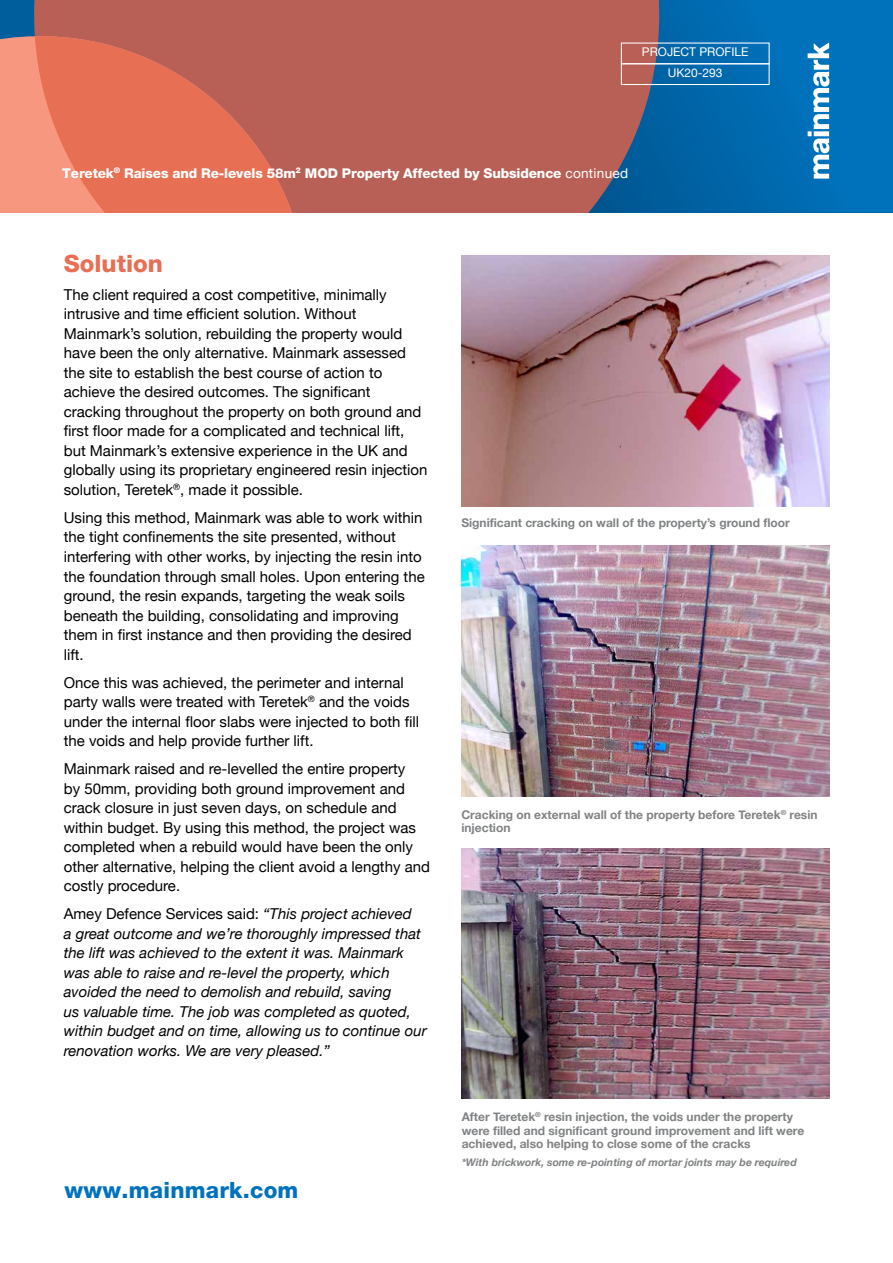
<style>
.page{position:relative;width:893px;height:1263px;background:#fff}
.page>*{position:absolute;margin:0;border:0;box-sizing:border-box;transform-origin:0 0}
.t1{font:800 24px "Helvetica Neue LT85";color:#e76f54}
.t2{font:800 22.5px "Helvetica Neue LT85";letter-spacing:.01em;color:#0072bc}
.t3{font:15px/19.5px "Helvetica Neue";color:#000}
.t4{font:italic 15px/19.5px "Helvetica Neue";color:#000}
.t5{font:800 13.5px "Helvetica Neue LT85";letter-spacing:-.01em;color:#fff}
.t6{font:700 12px/13.5px "Helvetica Neue";color:#808284}
.t7{font:12px "Helvetica Neue LT";color:#fff}
.t8{font:italic 700 10.5px "Helvetica Neue";color:#808284}
.s1{font-family:"Helvetica Neue LT";font-weight:400}
.s2{font-style:normal}
</style>
<div class="page">
<svg style="left:664px;top:0;width:229px;height:213px;fill:#006db4"></svg>
<div style="left:29px;top:0;width:635px;height:213px;background:#b86056"></div>
<svg style="left:0;top:32px;width:312px;height:181px;fill:#f79780"></svg>
<svg style="left:35px;top:36px;width:277px;height:177px;fill:#e76f54"></svg>
<div style="left:621px;top:63px;width:149px;height:22px;border:1px solid #fff"></div>
<svg style="left:808px;top:43px;width:21px;height:136px"></svg>
<img style="left:461px;top:255px;width:368px;height:251px">
<img style="left:461px;top:545px;width:368px;height:251px">
<img style="left:461px;top:848px;width:368px;height:251px">
<p class="t7" style="left:642px;top:45px;width:108px">PROJECT PROFILE</p>
<p class="t5" style="left:62px;top:168px;width:567px">Teretek<sup>®</sup> Raises and Re-levels 58m<sup>2</sup> MOD Property Affected by Subsidence <span class="s1">continued</span></p>
<p class="t7" style="left:668px;top:68px;width:56px">UK20-293</p>
<h1 class="t1" style="left:64px;top:254px;width:101px">Solution</h1>
<p class="t3" style="left:64px;top:286px;width:365px">The client required a cost competitive, minimally intrusive and time efficient solution. Without Mainmark’s solution, rebuilding the property would have been the only alternative. Mainmark assessed the site to establish the best course of action to achieve the desired outcomes. The significant cracking throughout the property on both ground and first floor made for a complicated and technical lift, but Mainmark’s extensive experience in the UK and globally using its proprietary engineered resin injection solution, Teretek<sup>®</sup>, made it possible.</p>
<p class="t3" style="left:64px;top:509px;width:362px">Using this method, Mainmark was able to work within the tight confinements the site presented, without interfering with other works, by injecting the resin into the foundation through small holes. Upon entering the ground, the resin expands, targeting the weak soils beneath the building, consolidating and improving them in first instance and then providing the desired lift.</p>
<p class="t3" style="left:64px;top:673px;width:357px">Once this was achieved, the perimeter and internal party walls were treated with Teretek<sup>®</sup> and the voids under the internal floor slabs were injected to both fill the voids and help provide further lift.</p>
<p class="t3" style="left:64px;top:760px;width:368px">Mainmark raised and re-levelled the entire property<br>by 50mm, providing both ground improvement and crack closure in just seven days, on schedule and within budget. By using this method, the project was completed when a rebuild would have been the only other alternative, helping the client avoid a lengthy and costly procedure.</p>
<p class="t4" style="left:64px;top:905px;width:364px"><span class="s2">Amey Defence Services said:</span> “This project achieved<br>a great outcome and we’re thoroughly impressed that the lift was achieved to the extent it was. Mainmark was able to raise and re-level the property, which avoided the need to demolish and rebuild, saving<br>us valuable time. The job was completed as quoted, within budget and on time, allowing us to continue our renovation works. We are very pleased.”</p>
<h2 class="t2" style="left:65px;top:1177px;width:235px">www.mainmark.com</h2>
<p class="t6" style="left:461px;top:517px;width:330px">Significant cracking on wall of the property’s ground floor</p>
<p class="t6" style="left:461px;top:809px;width:358px">Cracking on external wall of the property before Teretek<sup>®</sup> resin injection</p>
<p class="t6" style="left:462px;top:1111px;width:344px">After Teretek<sup>®</sup> resin injection, the voids under the property were filled and significant ground improvement and lift were achieved, also helping to close some of the cracks</p>
<p class="t8" style="left:462px;top:1158px;width:337px">*With brickwork, some re-pointing of mortar joints may be required</p>
</div>
